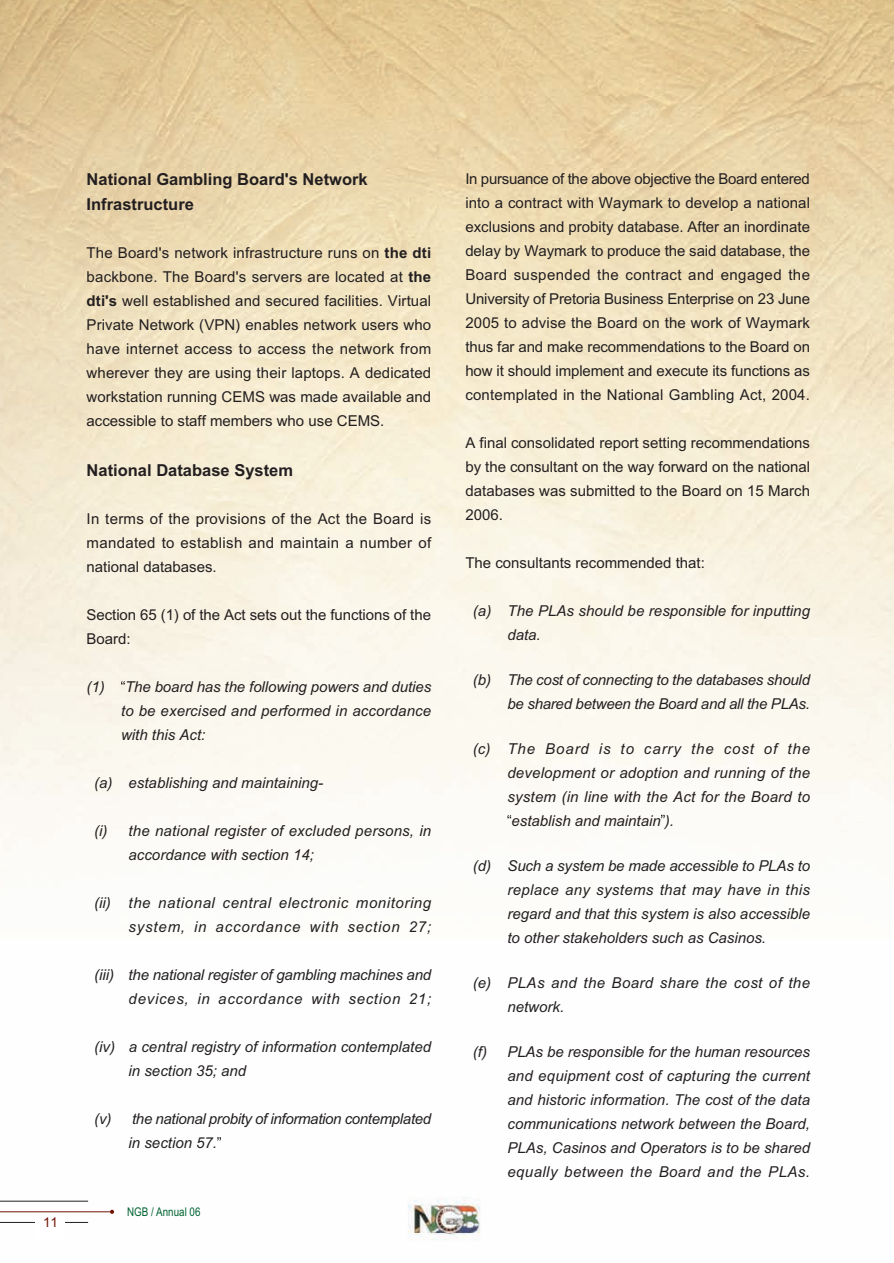
<style>
.page{position:relative;width:894px;height:1263px;background:#fff}
.page>*{position:absolute;margin:0;border:0;box-sizing:border-box;transform-origin:0 0}
.t1{font:700 16.5px/25.5px "Arial";color:#231f20}
.t2{font:15px/24px "Arial";color:#231f20;text-align:justify}
.t3{font:italic 15px/24px "Arial";color:#231f20;text-align:justify}
.t4{font:italic 15px/24px "Arial";letter-spacing:.04em;color:#231f20;text-align:right}
.t5{font:italic 15px/24px "Arial";letter-spacing:-.02em;color:#231f20}
.t6{font:italic 15px/24px "Arial";letter-spacing:.025em;color:#231f20}
.t7{font:13.5px "Arial";color:#721505}
.t8{font:12px "Arial Narrow";color:#006431}
.s1{font-weight:700}
</style>
<div class="page">
<img style="left:0;top:0;width:893px;height:1240px">
<hr style="left:0;top:1211px;width:110px;height:1px;background:#721505">
<svg style="left:110px;top:1209px;width:4px;height:4px"></svg>
<hr style="left:0;top:1200px;width:88px;height:1px;background:#231f20">
<hr style="left:0;top:1221px;width:88px;height:1px;background:#231f20">
<div style="left:35px;top:1216px;width:29px;height:22px;background:#fff"></div>
<svg style="left:121px;top:681px;width:4px;height:3px"></svg>
<svg style="left:217px;top:1137px;width:4px;height:3px"></svg>
<svg style="left:507px;top:814px;width:4px;height:4px"></svg>
<svg style="left:660px;top:814px;width:4px;height:4px"></svg>
<p class="t7" style="left:43px;top:1216px;width:17px">11</p>
<p class="t1" style="left:87px;top:168px;width:282px">National Gambling Board's Network<br>Infrastructure</p>
<p class="t2" style="left:87px;top:242px;width:346px">The Board's network infrastructure runs on <span class="s1">the dti </span>backbone. The Board's servers are located at <span class="s1">the dti's</span> well established and secured facilities. Virtual Private Network (VPN) enables network users who have internet access to access the network from wherever they are using their laptops. A dedicated workstation running CEMS was made available and accessible to staff members who use CEMS.</p>
<p class="t1" style="left:87px;top:459px;width:208px">National Database System</p>
<p class="t2" style="left:87px;top:508px;width:346px">In terms of the provisions of the Act the Board is mandated to establish and maintain a number of national databases.</p>
<p class="t2" style="left:87px;top:604px;width:346px">Section 65 (1) of the Act sets out the functions of the<br>Board:</p>
<p class="t3" style="left:121px;top:676px;width:311px;text-indent:-34px">(1) The board has the following powers and duties to be exercised and performed in accordance with this Act:</p>
<p class="t3" style="left:94px;top:772px;width:230px">(a) establishing and maintaining-</p>
<p class="t3" style="left:129px;top:820px;width:304px;text-indent:-34px">(i) the national register of excluded persons, in accordance with section 14;</p>
<p class="t4" style="left:94px;top:892px;width:338px">(ii) the national central electronic monitoring system, in accordance with section 27;</p>
<p class="t3" style="left:94px;top:964px;width:338px;text-align:right">(iii) the national register of gambling machines and devices, in accordance with section 21;</p>
<p class="t3" style="left:129px;top:1036px;width:304px;text-indent:-34px">(iv) a central registry of information contemplated in section 35; and</p>
<p class="t5" style="left:129px;top:1108px;width:304px;text-indent:-35px">(v) the national probity of information contemplated in section 57.</p>
<p class="t8" style="left:127px;top:1207px;width:75px">NGB / Annual 06</p>
<p class="t2" style="left:465px;top:168px;width:346px">In pursuance of the above objective the Board entered into a contract with Waymark to develop a national exclusions and probity database. After an inordinate delay by Waymark to produce the said database, the Board suspended the contract and engaged the University of Pretoria Business Enterprise on 23 June 2005 to advise the Board on the work of Waymark thus far and make recommendations to the Board on how it should implement and execute its functions as contemplated in the National Gambling Act, 2004.</p>
<p class="t2" style="left:465px;top:432px;width:346px">A final consolidated report setting recommendations by the consultant on the way forward on the national databases was submitted to the Board on 15 March 2006.</p>
<p class="t2" style="left:465px;top:552px;width:241px">The consultants recommended that:</p>
<p class="t3" style="left:507px;top:600px;width:304px;text-indent:-34px">(a) The PLAs should be responsible for inputting data.</p>
<p class="t3" style="left:472px;top:669px;width:338px;text-align:right">(b) The cost of connecting to the databases should be shared between the Board and all the PLAs.</p>
<p class="t3" style="left:507px;top:738px;width:304px;text-indent:-34px">(c) The Board is to carry the cost of the development or adoption and running of the system (in line with the Act for the Board to establish and maintain ).</p>
<p class="t3" style="left:507px;top:855px;width:304px;text-indent:-34px">(d) Such a system be made accessible to PLAs to replace any systems that may have in this regard and that this system is also accessible to other stakeholders such as Casinos.</p>
<p class="t6" style="left:507px;top:972px;width:304px;text-indent:-34px">(e) PLAs and the Board share the cost of the network.</p>
<p class="t3" style="left:507px;top:1041px;width:304px;text-indent:-34px">(f) PLAs be responsible for the human resources and equipment cost of capturing the current and historic information. The cost of the data communications network between the Board, PLAs, Casinos and Operators is to be shared equally between the Board and the PLAs.</p>
</div>
